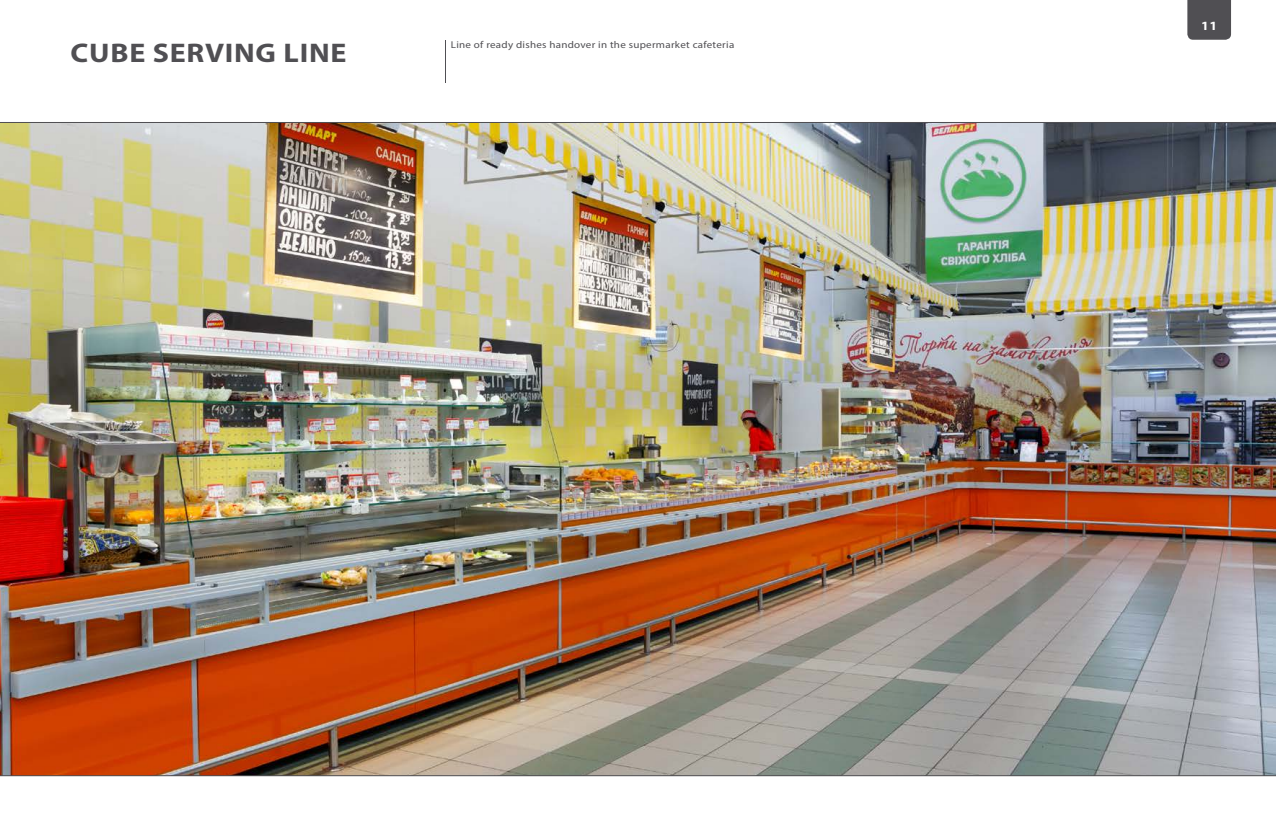
<style>
.page{position:relative;width:1276px;height:823px;background:#fff}
.page>*{position:absolute;margin:0;border:0;box-sizing:border-box;transform-origin:0 0}
.t1{font:700 27px "Myriad Pro";letter-spacing:.025em;color:#504f53;scale:1.11 1}
.t2{font:700 12.6px "Myriad Pro";color:#fff;scale:1.11 1}
.t3{font:9.9px "Myriad Pro";letter-spacing:.025em;color:#504f53;scale:1.11 1}
</style>
<div class="page">
<div style="left:1187px;top:0;width:44px;height:40px;background:#504f53"></div>
<hr style="left:445px;top:40px;width:1px;height:42px;background:#504f53">
<img style="left:0;top:122px;width:1276px;height:653px">
<h1 class="t1" style="left:71px;top:35px;width:250px">CUBE SERVING LINE</h1>
<p class="t3" style="left:451px;top:39px;width:257px">Line of ready dishes handover in the supermarket cafeteria</p>
<p class="t2" style="left:1201px;top:18px;width:16px">11</p>
</div>
